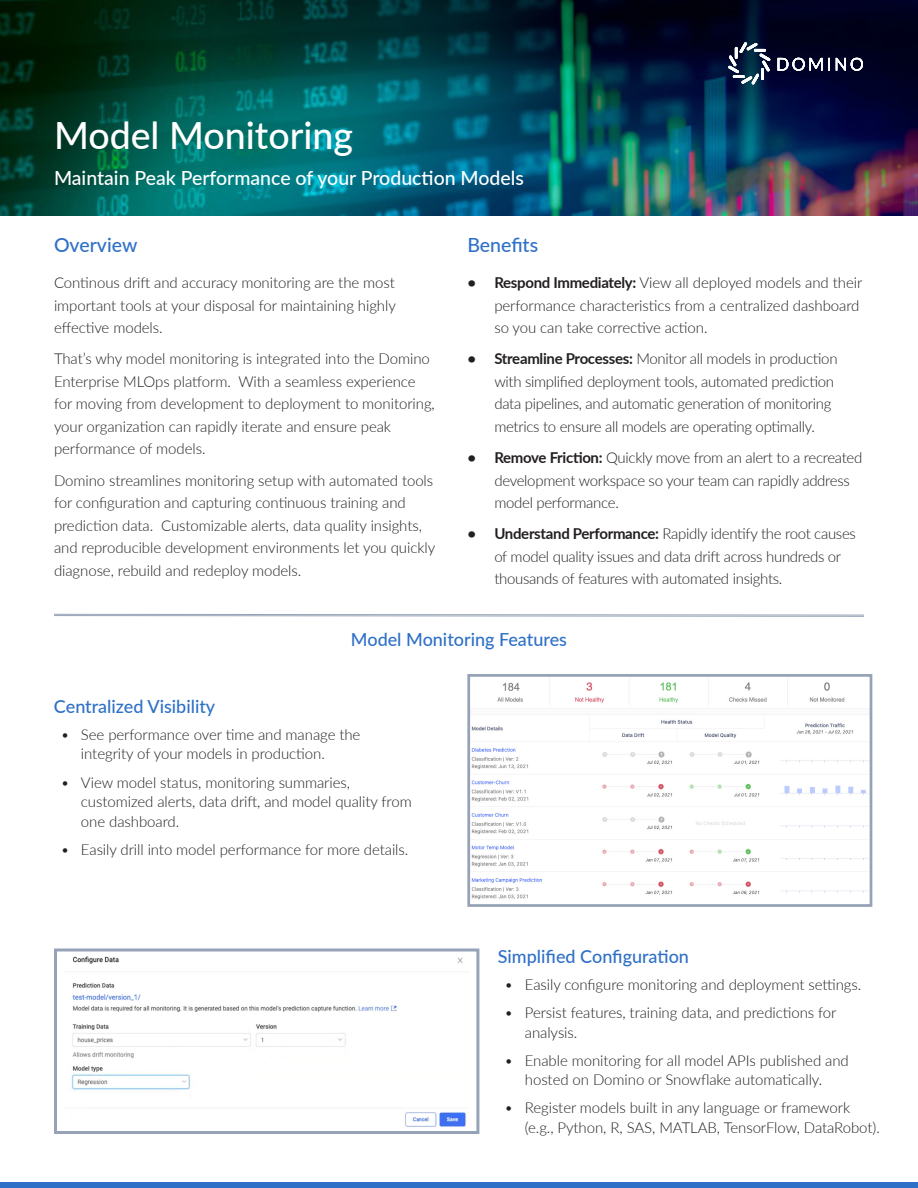
<style>
.page{position:relative;width:918px;height:1188px;background:#fff}
.page>*{position:absolute;margin:0;border:0;box-sizing:border-box;transform-origin:0 0}
.t1{font:500 37.5px "Lato";color:#fff}
.Subtitle{font:500 19.5px "Lato";color:#fff}
.t2{font:500 19.5px "Lato";color:#2e70c7}
.t3{font:500 18px "Lato";color:#2e70c7}
.t4{font:300 15px/22.5px "Lato";letter-spacing:-.005em;color:#231f20}
.s1{font-weight:700}
</style>
<div class="page">
<img style="left:0;top:0;width:918px;height:216px">
<div style="left:0;top:1183px;width:918px;height:5px;background:#2e70c7"></div>
<svg style="left:728px;top:42px;width:42px;height:42px"></svg>
<svg style="left:778px;top:58px;width:85px;height:13px"></svg>
<img style="left:471px;top:678px;width:397px;height:222px">
<div style="left:467px;top:674px;width:405px;height:233px;border:3px solid #96a3b6"></div>
<img style="left:71px;top:956px;width:395px;height:171px">
<div style="left:54px;top:949px;width:425px;height:185px;border:3px solid #96a3b6"></div>
<svg style="left:54px;top:614px;width:810px;height:3px;background:#bbc4d0"></svg>
<p class="t1" style="left:54px;top:108px;width:301px">Model Monitoring</p>
<p class="Subtitle" style="left:54px;top:164px;width:472px">Maintain Peak Performance of your Production Models</p>
<h1 class="t2" style="left:54px;top:231px;width:85px">Overview</h1>
<p class="t4" style="left:54px;top:271px;width:343px;text-align:justify">Continous drift and accuracy monitoring are the most important tools at your disposal for maintaining highly effective models.</p>
<p class="t4" style="left:54px;top:347px;width:382px">That’s why model monitoring is integrated into the Domino Enterprise MLOps platform. With a seamless experience for moving from development to deployment to monitoring, your organization can rapidly iterate and ensure peak performance of models.</p>
<p class="t4" style="left:54px;top:468px;width:383px">Domino streamlines monitoring setup with automated tools for configuration and capturing continuous training and prediction data. Customizable alerts, data quality insights, and reproducible development environments let you quickly diagnose, rebuild and redeploy models.</p>
<h1 class="t2" style="left:467px;top:231px;width:72px">Benefits</h1>
<p class="t4" style="left:494px;top:271px;width:369px;text-indent:-27px"><span class="s1">• Respond Immediately:</span> View all deployed models and their performance characteristics from a centralized dashboard so you can take corrective action.</p>
<p class="t4" style="left:494px;top:347px;width:345px;text-indent:-27px"><span class="s1">• Streamline Processes:</span> Monitor all models in production with simplified deployment tools, automated prediction data pipelines, and automatic generation of monitoring metrics to ensure all models are operating optimally.</p>
<p class="t4" style="left:494px;top:446px;width:369px;text-indent:-27px"><span class="s1">• Remove Friction:</span> Quickly move from an alert to a recreated development workspace so your team can rapidly address model performance.</p>
<p class="t4" style="left:494px;top:522px;width:363px;text-indent:-27px"><span class="s1">• Understand Performance:</span> Rapidly identify the root causes of model quality issues and data drift across hundreds or thousands of features with automated insights.</p>
<h2 class="t3" style="left:351px;top:626px;width:218px">Model Monitoring Features</h2>
<h2 class="t3" style="left:54px;top:693px;width:163px">Centralized Visibility</h2>
<p class="t4" style="left:81px;top:724px;width:281px;line-height:19.5px;text-indent:-20px">• See performance over time and manage the integrity of your models in production.</p>
<p class="t4" style="left:81px;top:772px;width:332px;line-height:19.5px;text-indent:-20px">• View model status, monitoring summaries, customized alerts, data drift, and model quality from one dashboard.</p>
<p class="t4" style="left:61px;top:838px;width:349px">• Easily drill into model performance for more details.</p>
<h2 class="t3" style="left:498px;top:943px;width:193px">Simplified Configuration</h2>
<p class="t4" style="left:505px;top:973px;width:358px">• Easily configure monitoring and deployment settings.</p>
<p class="t4" style="left:525px;top:1002px;width:313px;line-height:19.5px;text-indent:-20px">• Persist features, training data, and predictions for analysis.</p>
<p class="t4" style="left:505px;top:1050px;width:346px;line-height:19.5px;text-align:center">• Enable monitoring for all model APIs published and hosted on Domino or Snowflake automatically.</p>
<p class="t4" style="left:525px;top:1098px;width:356px;line-height:19.5px;text-indent:-20px">• Register models built in any language or framework (e.g., Python, R, SAS, MATLAB, TensorFlow, DataRobot).</p>
</div>
